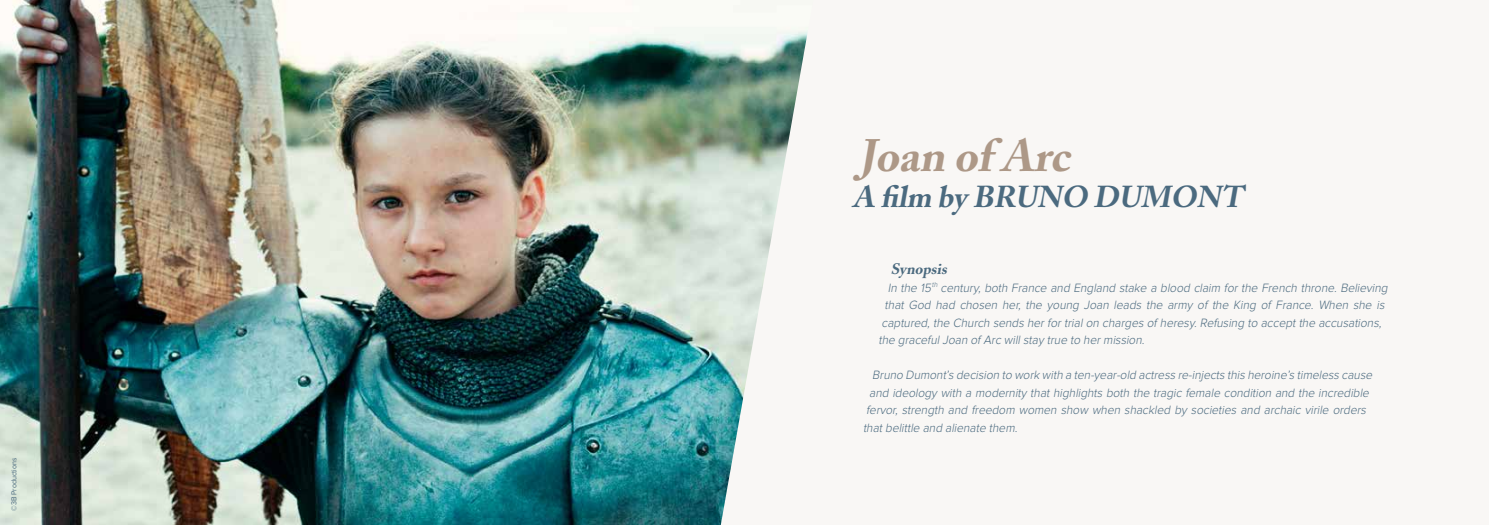
<style>
.page{position:relative;width:1489px;height:525px;background:#fff}
.page>*{position:absolute;margin:0;border:0;box-sizing:border-box;transform-origin:0 0}
.t1{font:italic 700 45px "Adobe Caslon";color:#ad9887}
.t2{font:italic 700 30px "Adobe Caslon";color:#4b6a7f}
.t3{font:italic 700 15px "Adobe Caslon";color:#4b6a7f}
.t4{font:italic 300 12.5px "Proxima Nova";color:#4b6a7f;scale:.95 1}
.t5{font:7.5px "Proxima Nova";color:#4b6a7f;scale:.95 1}
</style>
<div class="page">
<div style="left:0;top:0;width:1488px;height:524px;background:#f7f4f2"></div>
<img style="left:0;top:0;width:807px;height:524px">
<p class="t5" style="left:10px;top:510px;width:57px;rotate:-90deg">©3B Productions</p>
<h1 class="t1" style="left:859px;top:129px;width:222px">joan of Arc</h1>
<h2 class="t2" style="left:853px;top:178px;width:398px">A film by Bruno Dumont</h2>
<p class="t3" style="left:890px;top:260px;width:61px">Synopsis</p>
<p class="t4" style="left:887px;top:280px;width:530px">In the 15<sup>th</sup> century, both France and England stake a blood claim for the French throne. Believing</p>
<p class="t4" style="left:884px;top:298px;width:530px">that God had chosen her, the young Joan leads the army of the King of France. When she is</p>
<p class="t4" style="left:881px;top:315px;width:530px">captured, the Church sends her for trial on charges of heresy. Refusing to accept the accusations,</p>
<p class="t4" style="left:878px;top:333px;width:284px">the gracefulJoan of Arc willstay true to hermission.</p>
<p class="t4" style="left:872px;top:368px;width:530px">Bruno Dumont’s decision to work with a ten-year-old actress re-injects this heroine’s timeless cause</p>
<p class="t4" style="left:869px;top:385px;width:530px">and ideology with a modernity that highlights both the tragic female condition and the incredible</p>
<p class="t4" style="left:866px;top:403px;width:530px">fervor, strength and freedom women show when shackled by societies and archaic virile orders</p>
<p class="t4" style="left:863px;top:420px;width:166px">thatbelittle and alienate them.</p>
</div>
